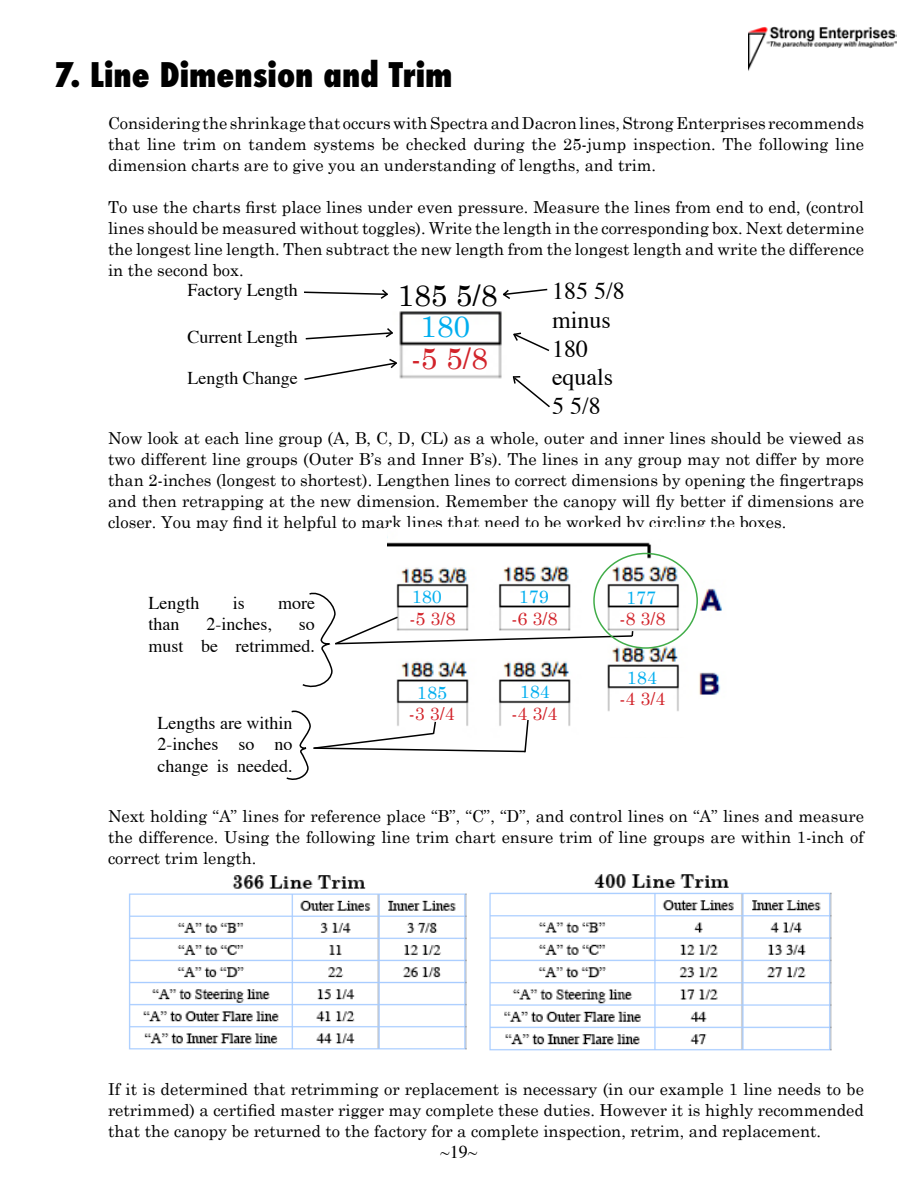
<style>
.page{position:relative;width:918px;height:1188px;background:#fff}
.page>*{position:absolute;margin:0;border:0;box-sizing:border-box;transform-origin:0 0}
.t1{font:800 condensed 33px "Futura";color:#000}
.t2{font:30px "Century Schoolbook";color:#000}
.t3{font:30px "Century Schoolbook";color:#d2232a}
.t4{font:30px "Century Schoolbook";color:#00aeef}
.t5{font:24px/28.8px "Times";color:#000}
.t6{font:18px/21.6px "Times";color:#000;text-align:justify}
.t7{font:18px "Century Schoolbook";color:#d2232a}
.t8{font:18px "Century Schoolbook";color:#00aeef}
.t9{font:16.5px/21px "Century Schoolbook";color:#000;text-align:justify}
</style>
<div class="page">
<img style="left:748px;top:26px;width:148px;height:45px">
<img style="left:399px;top:311px;width:103px;height:68px">
<svg style="left:512px;top:376px;width:38px;height:32px"></svg>
<svg style="left:503px;top:288px;width:45px;height:11px"></svg>
<svg style="left:513px;top:332px;width:37px;height:19px"></svg>
<svg style="left:304px;top:289px;width:84px;height:10px"></svg>
<svg style="left:305px;top:328px;width:88px;height:12px"></svg>
<svg style="left:304px;top:358px;width:93px;height:22px"></svg>
<img style="left:387px;top:536px;width:336px;height:190px">
<svg style="left:302px;top:591px;width:332px;height:99px"></svg>
<svg style="left:286px;top:709px;width:244px;height:71px"></svg>
<div style="left:593px;top:553px;width:105px;height:96px;border:2px solid #41ad49;border-radius:50%"></div>
<img style="left:489px;top:874px;width:343px;height:177px">
<img style="left:129px;top:875px;width:338px;height:175px">
<h1 class="t1" style="left:54px;top:52px;width:400px">7. Line Dimension and Trim</h1>
<p class="t9" style="left:108px;top:112px;width:758px">Considering the shrinkage that occurs with Spectra and Dacron lines, Strong Enterprises recommends that line trim on tandem systems be checked during the 25-jump inspection. The following line dimension charts are to give you an understanding of lengths, and trim.</p>
<p class="t9" style="left:108px;top:196px;width:758px">To use the charts first place lines under even pressure. Measure the lines from end to end, (control lines should be measured without toggles). Write the length in the corresponding box. Next determine the longest line length. Then subtract the new length from the longest length and write the difference in the second box.</p>
<p class="t6" style="left:188px;top:278px;width:112px">Factory Length</p>
<p class="t6" style="left:188px;top:325px;width:112px">Current Length</p>
<p class="t6" style="left:188px;top:366px;width:112px">Length Change</p>
<h2 class="t2" style="left:398px;top:276px;width:102px">185 5/8</h2>
<h3 class="t5" style="left:552px;top:275px;width:74px">185 5/8 minus<br>180 equals<br>5 5/8</h3>
<h2 class="t4" style="left:420px;top:308px;width:52px">180</h2>
<h2 class="t3" style="left:411px;top:339px;width:78px">-5 5/8</h2>
<p class="t9" style="left:108px;top:427px;width:758px">Now look at each line group (A, B, C, D, CL) as a whole, outer and inner lines should be viewed as two different line groups (Outer B’s and Inner B’s). The lines in any group may not differ by more than 2-inches (longest to shortest). Lengthen lines to correct dimensions by opening the fingertraps and then retrapping at the new dimension. Remember the canopy will fly better if dimensions are closer. You may find it helpful to mark lines that need to be worked by circling the boxes.</p>
<p class="t6" style="left:148px;top:590px;width:52px">Length</p>
<p class="t6" style="left:233px;top:590px;width:14px">is</p>
<p class="t6" style="left:278px;top:590px;width:38px">more</p>
<p class="t6" style="left:148px;top:612px;width:32px">than</p>
<p class="t6" style="left:206px;top:612px;width:67px">2-inches,</p>
<p class="t6" style="left:148px;top:612px;width:168px;text-align:right">so<br>must be retrimmed.</p>
<p class="t6" style="left:158px;top:710px;width:137px">Lengths are within 2-inches so no change is needed.</p>
<p class="t8" style="left:412px;top:585px;width:32px">180</p>
<p class="t8" style="left:519px;top:585px;width:32px">179</p>
<p class="t8" style="left:626px;top:586px;width:32px">177</p>
<p class="t7" style="left:409px;top:608px;width:48px">-5 3/8</p>
<p class="t7" style="left:511px;top:608px;width:48px">-6 3/8</p>
<p class="t7" style="left:619px;top:608px;width:48px">-8 3/8</p>
<p class="t8" style="left:417px;top:681px;width:32px">185</p>
<p class="t8" style="left:520px;top:680px;width:32px">184</p>
<p class="t7" style="left:409px;top:702px;width:48px">-3 3/4</p>
<p class="t7" style="left:511px;top:702px;width:48px">-4 3/4</p>
<p class="t8" style="left:627px;top:666px;width:32px">184</p>
<p class="t7" style="left:619px;top:687px;width:48px">-4 3/4</p>
<p class="t9" style="left:108px;top:805px;width:757px">Next holding “A” lines for reference place “B”, “C”, “D”, and control lines on “A” lines and measure the difference. Using the following line trim chart ensure trim of line groups are within 1-inch of correct trim length.</p>
<p class="t9" style="left:108px;top:1078px;width:757px">If it is determined that retrimming or replacement is necessary (in our example 1 line needs to be retrimmed) a certified master rigger may complete these duties. However it is highly recommended that the canopy be returned to the factory for a complete inspection, retrim, and replacement.</p>
<p class="t6" style="left:440px;top:1140px;width:39px">~19~</p>
</div>
